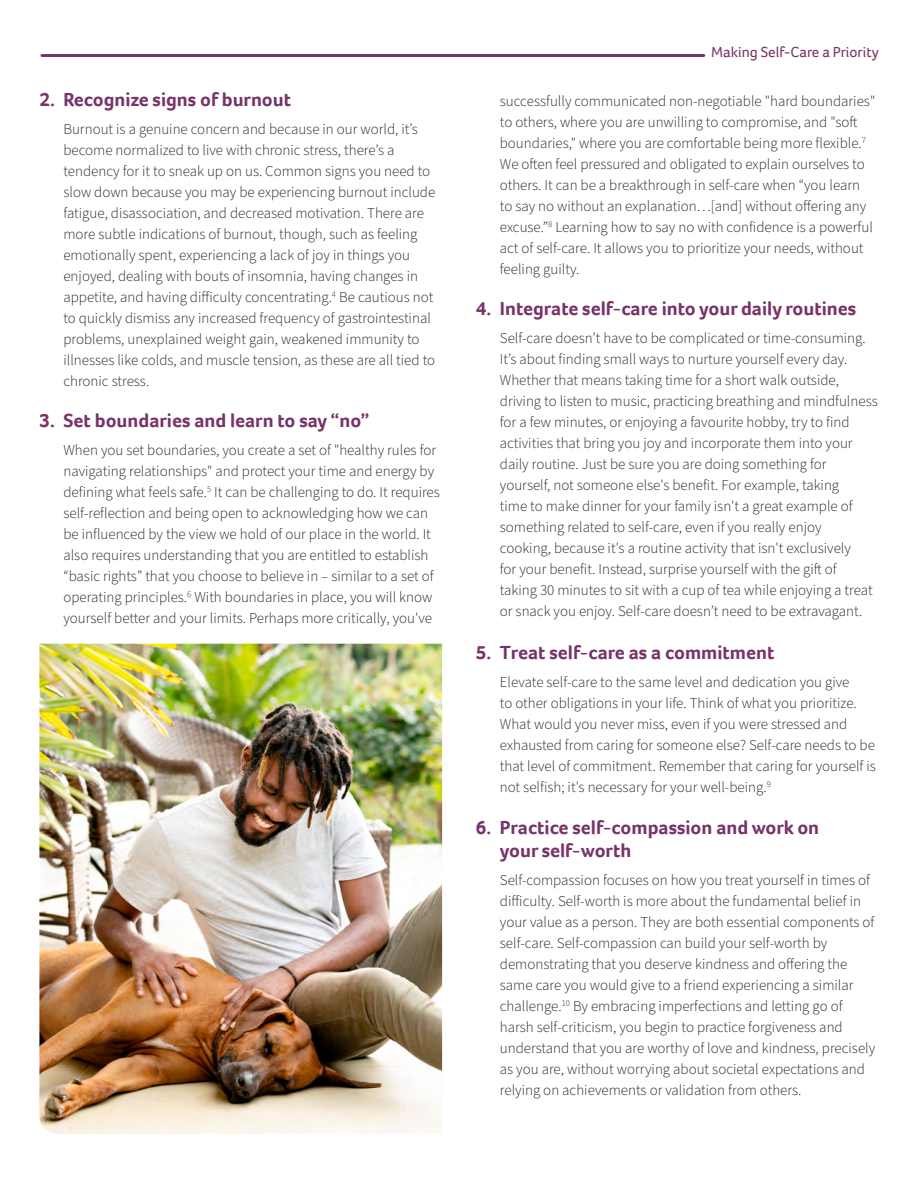
<style>
.page{position:relative;width:918px;height:1188px;background:#fff}
.page>*{position:absolute;margin:0;border:0;box-sizing:border-box;transform-origin:0 0}
.t1{font:700 19.5px/22.5px "Foco";color:#783369}
.t2{font:300 15px/21px "Source Sans Pro";color:#231f20}
.t3{font:15px "Foco";color:#783369}
</style>
<div class="page">
<hr style="left:42px;top:54px;width:662px;height:3px;background:#783369">
<img style="left:39px;top:644px;width:403px;height:490px">
<h1 class="t1" style="left:39px;top:88px;width:253px">2. Recognize signs of burnout</h1>
<p class="t2" style="left:63px;top:119px;width:373px">Burnout is a genuine concern and because in our world, it’s become normalized to live with chronic stress, there’s a tendency for it to sneak up on us. Common signs you need to slow down because you may be experiencing burnout include fatigue, disassociation, and decreased motivation. There are more subtle indications of burnout, though, such as feeling emotionally spent, experiencing a lack of joy in things you enjoyed, dealing with bouts of insomnia, having changes in appetite, and having difficulty concentrating.<sup>4</sup> Be cautious not to quickly dismiss any increased frequency of gastrointestinal problems, unexplained weight gain, weakened immunity to illnesses like colds, and muscle tension, as these are all tied to chronic stress.</p>
<h1 class="t1" style="left:39px;top:409px;width:332px">3. Set boundaries and learn to say “no”</h1>
<p class="t2" style="left:63px;top:440px;width:378px">When you set boundaries, you create a set of "healthy rules for navigating relationships" and protect your time and energy by defining what feels safe.<sup>5</sup> It can be challenging to do. It requires self-reflection and being open to acknowledging how we can be influenced by the view we hold of our place in the world. It also requires understanding that you are entitled to establish “basic rights” that you choose to believe in – similar to a set of operating principles.<sup>6</sup> With boundaries in place, you will know yourself better and your limits. Perhaps more critically, you've</p>
<p class="t3" style="left:711px;top:42px;width:169px">Making Self-Care a Priority</p>
<p class="t2" style="left:500px;top:91px;width:377px">successfully communicated non-negotiable "hard boundaries" to others, where you are unwilling to compromise, and "soft boundaries," where you are comfortable being more flexible.<sup>7<br></sup>We often feel pressured and obligated to explain ourselves to others. It can be a breakthrough in self-care when “you learn to say no without an explanation…[and] without offering any excuse.”<sup>8</sup> Learning how to say no with confidence is a powerful act of self-care. It allows you to prioritize your needs, without feeling guilty.</p>
<h1 class="t1" style="left:476px;top:297px;width:382px">4. Integrate self-care into your daily routines</h1>
<p class="t2" style="left:500px;top:328px;width:379px">Self-care doesn’t have to be complicated or time-consuming.<br>It’s about finding small ways to nurture yourself every day.<br>Whether that means taking time for a short walk outside, driving to listen to music, practicing breathing and mindfulness for a few minutes, or enjoying a favourite hobby, try to find activities that bring you joy and incorporate them into your daily routine. Just be sure you are doing something for yourself, not someone else's benefit. For example, taking<br>time to make dinner for your family isn't a great example of something related to self-care, even if you really enjoy<br>cooking, because it's a routine activity that isn't exclusively<br>for your benefit. Instead, surprise yourself with the gift of<br>taking 30 minutes to sit with a cup of tea while enjoying a treat or snack you enjoy. Self-care doesn’t need to be extravagant.</p>
<h1 class="t1" style="left:476px;top:641px;width:300px">5. Treat self-care as a commitment</h1>
<p class="t2" style="left:500px;top:672px;width:378px">Elevate self-care to the same level and dedication you give<br>to other obligations in your life. Think of what you prioritize.<br>What would you never miss, even if you were stressed and exhausted from caring for someone else? Self-care needs to be that level of commitment. Remember that caring for yourself is not selfish; it's necessary for your well-being.<sup>9</sup></p>
<h1 class="t1" style="left:500px;top:816px;width:321px;text-indent:-24px">6. Practice self-compassion and work on your self-worth</h1>
<p class="t2" style="left:500px;top:870px;width:377px">Self-compassion focuses on how you treat yourself in times of difficulty. Self-worth is more about the fundamental belief in your value as a person. They are both essential components of self-care. Self-compassion can build your self-worth by demonstrating that you deserve kindness and offering the same care you would give to a friend experiencing a similar challenge.<sup>10</sup> By embracing imperfections and letting go of harsh self-criticism, you begin to practice forgiveness and understand that you are worthy of love and kindness, precisely as you are, without worrying about societal expectations and relying on achievements or validation from others.</p>
</div>
